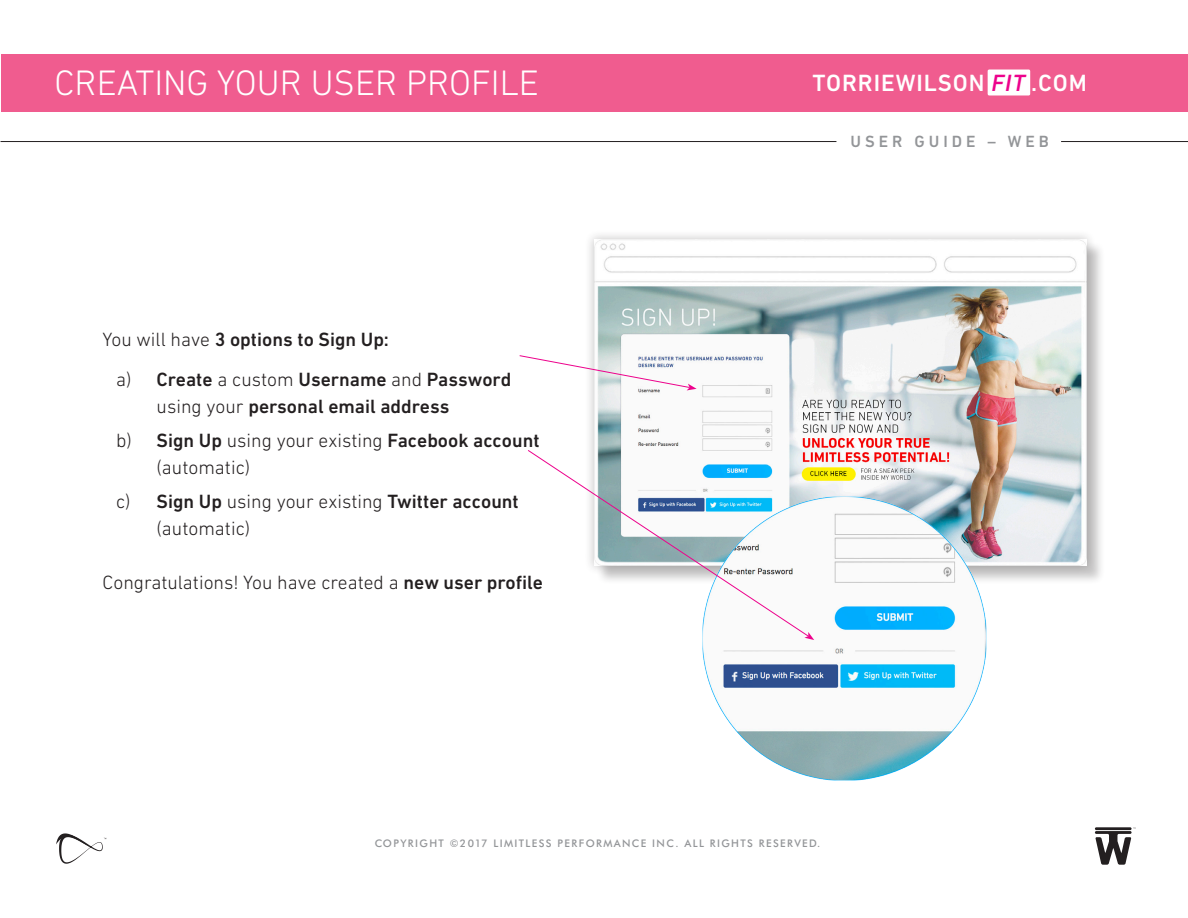
<style>
.page{position:relative;width:1188px;height:918px;background:#fff}
.page>*{position:absolute;margin:0;border:0;box-sizing:border-box;transform-origin:0 0}
.t1{font:300 36px "DIN Next LT Pro";color:#fff}
.t2{font:500 24px "DIN Next LT Pro";letter-spacing:.04em;color:#fff}
.Body_text{font:300 19.5px/27px "DIN Next LT Pro";color:#231f20}
.Body_text-2{font:500 19.5px/27px "DIN Next LT Pro";color:#231f20}
.t3{font:500 16.5px "DIN Next LT Pro";letter-spacing:.245em;color:#939598}
.t4{font:500 10.5px "Futura BT";letter-spacing:.13em;color:#939598}
.s1{font-weight:300}
.s2{font-weight:500}
.s3{font-style:italic;color:#ed028c}
</style>
<div class="page">
<div style="left:1px;top:54px;width:1187px;height:57px;background:#f05c8f"></div>
<div style="left:988px;top:70px;width:42px;height:25px;background:#fff;border-radius:2px"></div>
<hr style="left:1px;top:141px;width:835px;height:1px;background:#231f20">
<hr style="left:1061px;top:141px;width:127px;height:1px;background:#231f20">
<svg style="left:1095px;top:827px;width:41px;height:38px"></svg>
<hr style="left:1095px;top:827px;width:37px;height:3px;background:#231f20">
<svg style="left:56px;top:833px;width:50px;height:31px"></svg>
<div style="left:596px;top:241px;width:509px;height:343px;background:#231f20;opacity:.25"></div>
<div style="left:584px;top:229px;width:512px;height:347px;background:#231f20;opacity:.25"></div>
<img style="left:594px;top:239px;width:492px;height:327px">
<svg style="left:519px;top:355px;width:178px;height:35px"></svg>
<img style="left:702px;top:486px;width:294px;height:295px">
<svg style="left:528px;top:449px;width:281px;height:188px"></svg>
<svg style="left:804px;top:632px;width:10px;height:8px"></svg>
<h1 class="t1" style="left:55px;top:62px;width:486px">CREATING YOUR USER PROFILE</h1>
<p class="Body_text-2" style="left:103px;top:325px;width:288px"><span class="s1">You will have</span> 3 options to Sign Up:</p>
<p class="Body_text-2" style="left:157px;top:366px;width:356px;text-indent:-41px"><span class="s1">a)</span> Create <span class="s1">a custom</span> Username <span class="s1">and</span> Password <span class="s1">using your</span> personal email address</p>
<p class="Body_text" style="left:157px;top:426px;width:385px;text-indent:-41px">b) <span class="s2">Sign Up</span> using your existing <span class="s2">Facebook account </span>(automatic)</p>
<p class="Body_text" style="left:157px;top:487px;width:364px;text-indent:-41px">c) <span class="s2">Sign Up</span> using your existing <span class="s2">Twitter account </span>(automatic)</p>
<p class="Body_text" style="left:103px;top:568px;width:442px">Congratulations! You have created a <span class="s2">new user profile</span></p>
<p class="t2" style="left:813px;top:69px;width:276px">TORRIEWILSON <span class="s3">FIT</span> .COM</p>
<p class="t3" style="left:850px;top:132px;width:200px">USER GUIDE – WEB</p>
<p class="t4" style="left:375px;top:837px;width:447px">COPYRIGHT ©2017 LIMITLESS PERFORMANCE INC. ALL RIGHTS RESERVED.</p>
</div>
